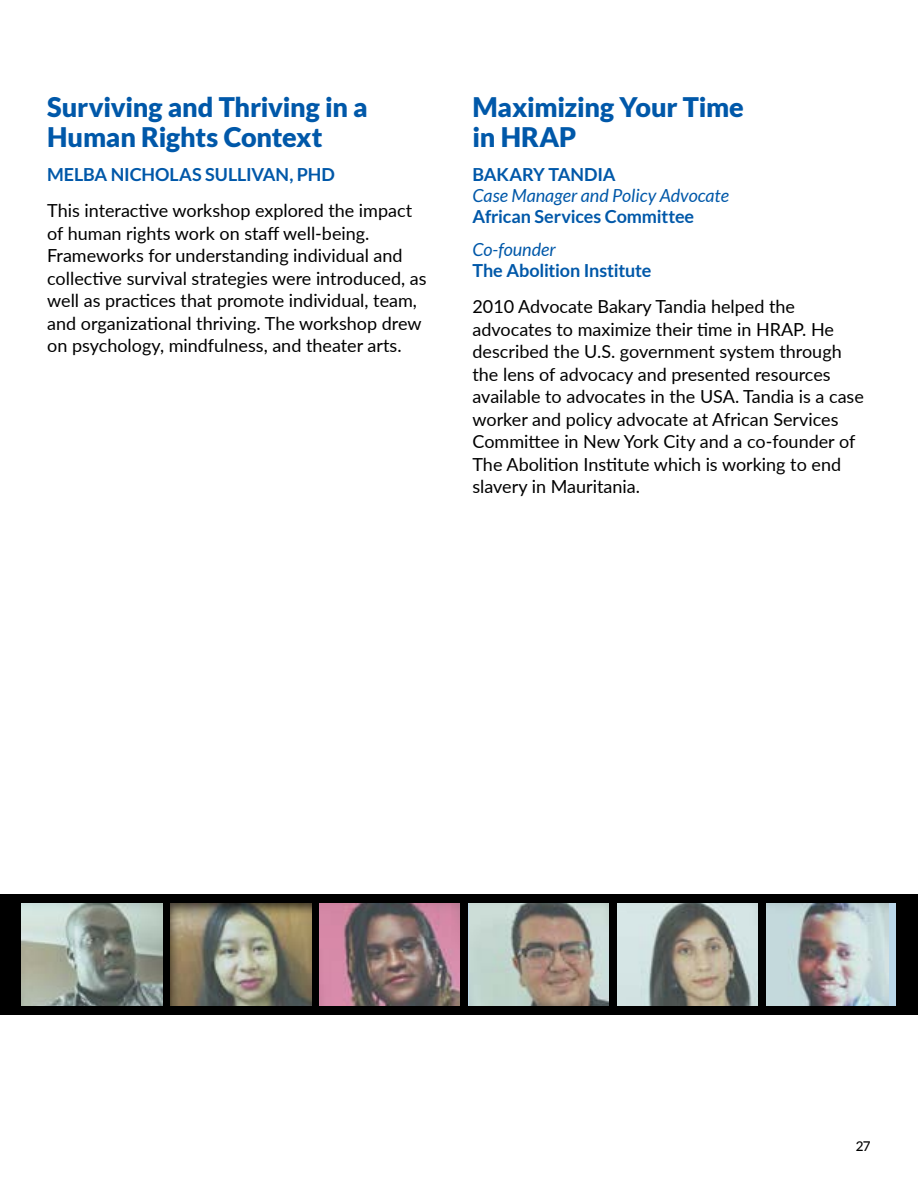
<style>
.page{position:relative;width:918px;height:1188px;background:#fff}
.page>*{position:absolute;margin:0;border:0;box-sizing:border-box;transform-origin:0 0}
.t1{font:900 27px/30px "Lato";letter-spacing:-.01em;color:#0058a9}
.t2{font:18px/22.5px "Lato";color:#000}
.t3{font:700 18px "Lato";letter-spacing:-.01em;color:#0058a9}
.t4{font:italic 18px "Lato";color:#0058a9}
.t5{font:500 13.5px "Lato";color:#000}
</style>
<div class="page">
<div style="left:0;top:894px;width:918px;height:120px;background:#000"></div>
<div style="left:766px;top:903px;width:130px;height:103px;background:#bbd8ea"></div>
<img style="left:766px;top:903px;width:122px;height:103px">
<img style="left:617px;top:903px;width:141px;height:103px">
<img style="left:470px;top:903px;width:139px;height:103px">
<img style="left:320px;top:903px;width:140px;height:103px">
<img style="left:171px;top:903px;width:140px;height:103px">
<img style="left:22px;top:903px;width:140px;height:103px">
<h1 class="t1" style="left:47px;top:91px;width:322px">Surviving and Thriving in a<br>Human Rights Context</h1>
<p class="t3" style="left:47px;top:164px;width:289px">MELBA NICHOLAS SULLIVAN, PHD</p>
<p class="t2" style="left:47px;top:199px;width:381px">This interactive workshop explored the impact of human rights work on staff well-being.<br>Frameworks for understanding individual and collective survival strategies were introduced, as well as practices that promote individual, team, and organizational thriving. The workshop drew on psychology, mindfulness, and theater arts.</p>
<h1 class="t1" style="left:472px;top:91px;width:273px">Maximizing Your Time in HRAP</h1>
<p class="t3" style="left:472px;top:164px;width:145px">BAKARY TANDIA</p>
<p class="t4" style="left:472px;top:186px;width:258px">Case Manager and Policy Advocate</p>
<p class="t3" style="left:472px;top:206px;width:223px">African Services Committee</p>
<p class="t4" style="left:472px;top:240px;width:85px">Co-founder</p>
<p class="t3" style="left:472px;top:260px;width:180px">The Abolition Institute</p>
<p class="t2" style="left:472px;top:295px;width:393px">2010 Advocate Bakary Tandia helped the advocates to maximize their time in HRAP. He described the U.S. government system through the lens of advocacy and presented resources available to advocates in the USA. Tandia is a case worker and policy advocate at African Services Committee in New York City and a co-founder of The Abolition Institute which is working to end slavery in Mauritania.</p>
<p class="t5" style="left:856px;top:1136px;width:16px">27</p>
</div>
